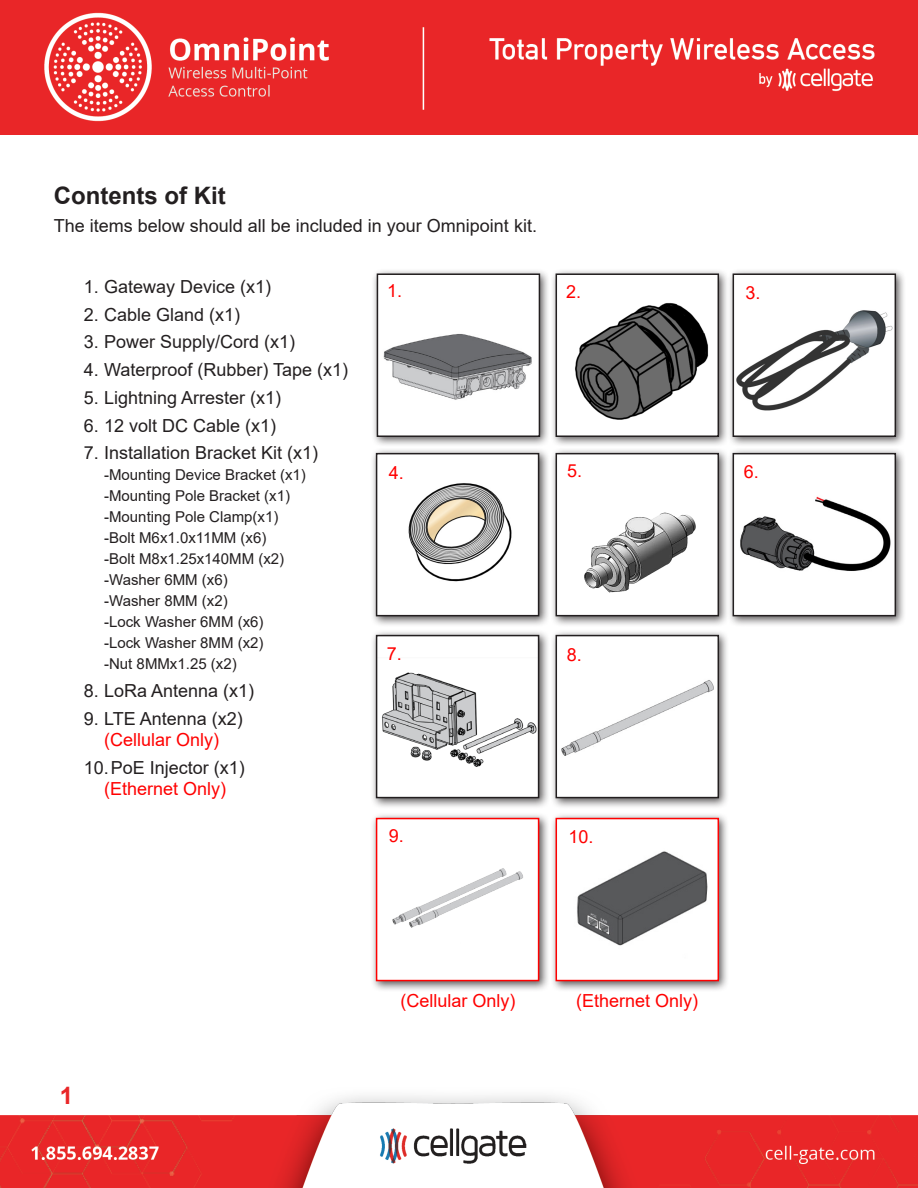
<style>
.page{position:relative;width:918px;height:1188px;background:#fff}
.page>*{position:absolute;margin:0;border:0;box-sizing:border-box;transform-origin:0 0}
.Heading_1{font:700 24px "Arial";color:#231f20}
.t1{font:700 24px "Arial";color:#e92628}
.Text{font:18px/21px "Arial";color:#231f20;text-align:center}
.Text-2{font:18px "Arial";color:#f00}
.t2{font:15px/21px "Arial";color:#231f20}
.s1{color:#f00}
</style>
<div class="page">
<img style="left:1px;top:0;width:917px;height:134px">
<img style="left:1px;top:1096px;width:917px;height:92px">
<div style="left:371px;top:268px;width:180px;height:180px;background:#231f20;opacity:.75"></div>
<div style="left:377px;top:274px;width:162px;height:162px;background:#fff"></div>
<img style="left:383px;top:334px;width:149px;height:66px">
<div style="left:377px;top:273px;width:163px;height:164px;border:2px solid #231f20"></div>
<div style="left:550px;top:268px;width:180px;height:180px;background:#231f20;opacity:.75"></div>
<div style="left:556px;top:274px;width:162px;height:162px;background:#fff"></div>
<img style="left:575px;top:303px;width:134px;height:117px">
<div style="left:556px;top:273px;width:163px;height:164px;border:2px solid #231f20"></div>
<div style="left:727px;top:268px;width:180px;height:180px;background:#231f20;opacity:.75"></div>
<div style="left:733px;top:274px;width:162px;height:162px;background:#fff"></div>
<img style="left:736px;top:310px;width:157px;height:101px">
<div style="left:733px;top:273px;width:163px;height:164px;border:2px solid #231f20"></div>
<div style="left:370px;top:447px;width:180px;height:180px;background:#231f20;opacity:.75"></div>
<div style="left:377px;top:454px;width:162px;height:162px;background:#fff"></div>
<img style="left:408px;top:483px;width:104px;height:99px">
<div style="left:376px;top:453px;width:163px;height:163px;border:2px solid #231f20"></div>
<div style="left:727px;top:447px;width:180px;height:180px;background:#231f20;opacity:.75"></div>
<div style="left:733px;top:454px;width:162px;height:162px;background:#fff"></div>
<img style="left:740px;top:496px;width:151px;height:75px">
<div style="left:733px;top:453px;width:163px;height:163px;border:2px solid #231f20"></div>
<div style="left:370px;top:629px;width:180px;height:180px;background:#231f20;opacity:.75"></div>
<div style="left:377px;top:636px;width:162px;height:162px;background:#fff"></div>
<img style="left:382px;top:672px;width:154px;height:95px">
<div style="left:376px;top:635px;width:163px;height:163px;border:2px solid #231f20"></div>
<div style="left:550px;top:629px;width:180px;height:180px;background:#231f20;opacity:.75"></div>
<div style="left:556px;top:636px;width:162px;height:162px;background:#fff"></div>
<img style="left:561px;top:680px;width:153px;height:76px">
<div style="left:556px;top:635px;width:163px;height:163px;border:2px solid #231f20"></div>
<div style="left:550px;top:812px;width:180px;height:180px;background:#231f20;opacity:.75"></div>
<div style="left:556px;top:819px;width:162px;height:162px;background:#fff"></div>
<img style="left:577px;top:851px;width:131px;height:95px">
<div style="left:556px;top:818px;width:163px;height:163px;border:2px solid #f00"></div>
<div style="left:550px;top:447px;width:180px;height:180px;background:#231f20;opacity:.75"></div>
<div style="left:556px;top:454px;width:162px;height:162px;background:#fff"></div>
<img style="left:584px;top:512px;width:112px;height:81px">
<div style="left:556px;top:453px;width:163px;height:163px;border:2px solid #231f20"></div>
<div style="left:370px;top:812px;width:180px;height:180px;background:#231f20;opacity:.75"></div>
<div style="left:377px;top:819px;width:162px;height:162px;background:#fff"></div>
<img style="left:392px;top:868px;width:131px;height:60px">
<div style="left:376px;top:818px;width:163px;height:163px;border:2px solid #f00"></div>
<p class="Heading_1" style="left:54px;top:179px;width:173px">Contents of Kit</p>
<p class="Text" style="left:54px;top:215px;width:485px">The items below should all be included in your Omnipoint kit.</p>
<p class="Text" style="left:84px;top:276px;width:189px">1. Gateway Device (x1)</p>
<p class="Text" style="left:84px;top:304px;width:158px">2. Cable Gland (x1)</p>
<p class="Text" style="left:84px;top:331px;width:213px">3. Power Supply/Cord (x1)</p>
<p class="Text" style="left:84px;top:359px;width:266px">4. Waterproof (Rubber) Tape (x1)</p>
<p class="Text" style="left:84px;top:387px;width:199px">5. Lightning Arrester (x1)</p>
<p class="Text" style="left:84px;top:415px;width:194px">6. 12 volt DC Cable (x1)</p>
<p class="Text" style="left:84px;top:442px;width:236px">7. Installation Bracket Kit (x1)</p>
<p class="t2" style="left:104px;top:464px;width:203px">-Mounting Device Bracket (x1) -Mounting Pole Bracket (x1) -Mounting Pole Clamp(x1) -Bolt M6x1.0x11MM (x6)<br>-Bolt M8x1.25x140MM (x2) -Washer 6MM (x6)<br>-Washer 8MM (x2)<br>-Lock Washer 6MM (x6)<br>-Lock Washer 8MM (x2)<br>-Nut 8MMx1.25 (x2)</p>
<p class="Text" style="left:84px;top:680px;width:172px">8. LoRa Antenna (x1)</p>
<p class="Text" style="left:84px;top:708px;width:160px">9. LTE Antenna (x2) <span class="s1">(Cellular Only)</span></p>
<p class="Text" style="left:84px;top:757px;width:163px">10.PoE Injector (x1) <span class="s1">(Ethernet Only)</span></p>
<p class="Text-2" style="left:387px;top:279px;width:17px">1.</p>
<p class="Text-2" style="left:566px;top:279px;width:17px">2.</p>
<p class="Text-2" style="left:745px;top:280px;width:17px">3.</p>
<p class="Text-2" style="left:389px;top:461px;width:17px">4.</p>
<p class="Text-2" style="left:567px;top:458px;width:17px">5.</p>
<p class="Text-2" style="left:744px;top:459px;width:17px">6.</p>
<p class="Text-2" style="left:387px;top:642px;width:17px">7.</p>
<p class="Text-2" style="left:567px;top:642px;width:17px">8.</p>
<p class="Text-2" style="left:389px;top:823px;width:17px">9.</p>
<p class="Text-2" style="left:568px;top:824px;width:27px">10.</p>
<h1 class="t1" style="left:60px;top:1079px;width:15px">1</h1>
<p class="Text-2" style="left:400px;top:988px;width:117px">(Cellular Only)</p>
<p class="Text-2" style="left:576px;top:988px;width:124px">(Ethernet Only)</p>
</div>
